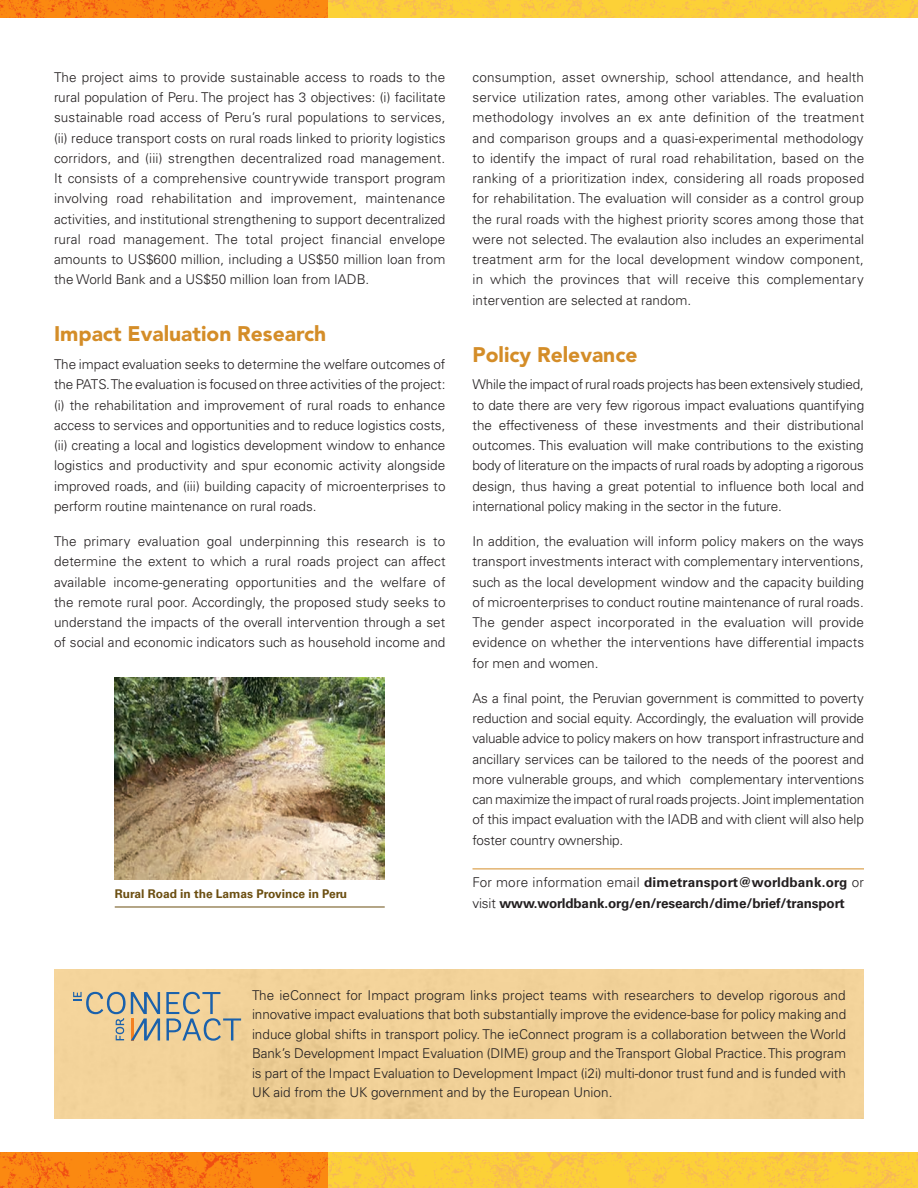
<style>
.page{position:relative;width:918px;height:1188px;background:#fff}
.page>*{position:absolute;margin:0;border:0;box-sizing:border-box;transform-origin:0 0}
.t1{font:900 21px "Avenir LT Std";color:#d48d28}
.t2{font:300 13.5px/20.2px "Univers LT Std";color:#231f20;text-align:justify}
.t3{font:700 13.5px/20.2px "Univers LT Std";letter-spacing:-.01em;color:#231f20}
.t4{font:700 12px "Univers LT Std";color:#6b4e10}
.s1{font-weight:300}
</style>
<div class="page">
<img style="left:0;top:1152px;width:328px;height:36px">
<img style="left:0;top:0;width:328px;height:18px">
<svg style="left:328px;top:1152px;width:590px;height:36px;background:#fbcb3d"></svg>
<svg style="left:328px;top:0;width:590px;height:18px;background:#fbcb3d"></svg>
<hr style="left:472px;top:869px;width:392px;height:1px;background:#d48d28">
<img style="left:115px;top:677px;width:270px;height:203px">
<hr style="left:115px;top:907px;width:270px;height:1px;background:#6b4e10">
<svg style="left:166px;top:992px;width:75px;height:49px;background:#c5bb9d"></svg>
<svg style="left:73px;top:992px;width:87px;height:49px;background:#c8bb9c"></svg>
<p class="t2" style="left:54px;top:67px;width:393px">The project aims to provide sustainable access to roads to the rural population of Peru. The project has 3 objectives: (i) facilitate sustainable road access of Peru’s rural populations to services, (ii) reduce transport costs on rural roads linked to priority logistics corridors, and (iii) strengthen decentralized road management.<br>It consists of a comprehensive countrywide transport program involving road rehabilitation and improvement, maintenance activities, and institutional strengthening to support decentralized rural road management. The total project financial envelope amounts to US$600 million, including a US$50 million loan from the World Bank and a US$50 million loan from IADB.</p>
<h1 class="t1" style="left:54px;top:321px;width:274px">Impact Evaluation Research</h1>
<p class="t2" style="left:54px;top:354px;width:393px">The impact evaluation seeks to determine the welfare outcomes of the PATS. The evaluation is focused on three activities of the project: (i) the rehabilitation and improvement of rural roads to enhance access to services and opportunities and to reduce logistics costs, (ii) creating a local and logistics development window to enhance logistics and productivity and spur economic activity alongside improved roads, and (iii) building capacity of microenterprises to perform routine maintenance on rural roads.</p>
<p class="t2" style="left:54px;top:531px;width:393px">The primary evaluation goal underpinning this research is to determine the extent to which a rural roads project can affect available income-generating opportunities and the welfare of the remote rural poor. Accordingly, the proposed study seeks to understand the impacts of the overall intervention through a set of social and economic indicators such as household income and</p>
<p class="t4" style="left:115px;top:886px;width:234px">Rural Road in the Lamas Province in Peru</p>
<p class="t2" style="left:472px;top:67px;width:393px">consumption, asset ownership, school attendance, and health service utilization rates, among other variables. The evaluation methodology involves an ex ante definition of the treatment and comparison groups and a quasi-experimental methodology to identify the impact of rural road rehabilitation, based on the ranking of a prioritization index, considering all roads proposed for rehabilitation. The evaluation will consider as a control group the rural roads with the highest priority scores among those that were not selected. The evalaution also includes an experimental treatment arm for the local development window component, in which the provinces that will receive this complementary intervention are selected at random.</p>
<h1 class="t1" style="left:472px;top:342px;width:167px">Policy Relevance</h1>
<p class="t2" style="left:472px;top:374px;width:393px">While the impact of rural roads projects has been extensively studied, to date there are very few rigorous impact evaluations quantifying the effectiveness of these investments and their distributional outcomes. This evaluation will make contributions to the existing body of literature on the impacts of rural roads by adopting a rigorous design, thus having a great potential to influence both local and international policy making in the sector in the future.</p>
<p class="t2" style="left:472px;top:531px;width:393px">In addition, the evaluation will inform policy makers on the ways transport investments interact with complementary interventions, such as the local development window and the capacity building of microenterprises to conduct routine maintenance of rural roads.<br>The gender aspect incorporated in the evaluation will provide evidence on whether the interventions have differential impacts for men and women.</p>
<p class="t2" style="left:472px;top:688px;width:393px">As a final point, the Peruvian government is committed to poverty reduction and social equity. Accordingly, the evaluation will provide valuable advice to policy makers on how transport infrastructure and ancillary services can be tailored to the needs of the poorest and more vulnerable groups, and which complementary interventions can maximize the impact of rural roads projects. Joint implementation of this impact evaluation with the IADB and with client will also help foster country ownership.</p>
<p class="t3" style="left:472px;top:873px;width:393px"><span class="s1">For more information email</span> dimetransport@worldbank.org <span class="s1">or visit</span> www.worldbank.org/en/research/dime/brief/transport</p>
<p class="t2" style="left:252px;top:985px;width:596px;line-height:19.5px">The ieConnect for Impact program links project teams with researchers to develop rigorous and innovative impact evaluations that both substantially improve the evidence-base for policy making and induce global shifts in transport policy. The ieConnect program is a collaboration between the World Bank’s Development Impact Evaluation (DIME) group and the Transport Global Practice. This program is part of the Impact Evaluation to Development Impact (i2i) multi-donor trust fund and is funded with UK aid from the UK government and by the European Union.</p>
</div>
